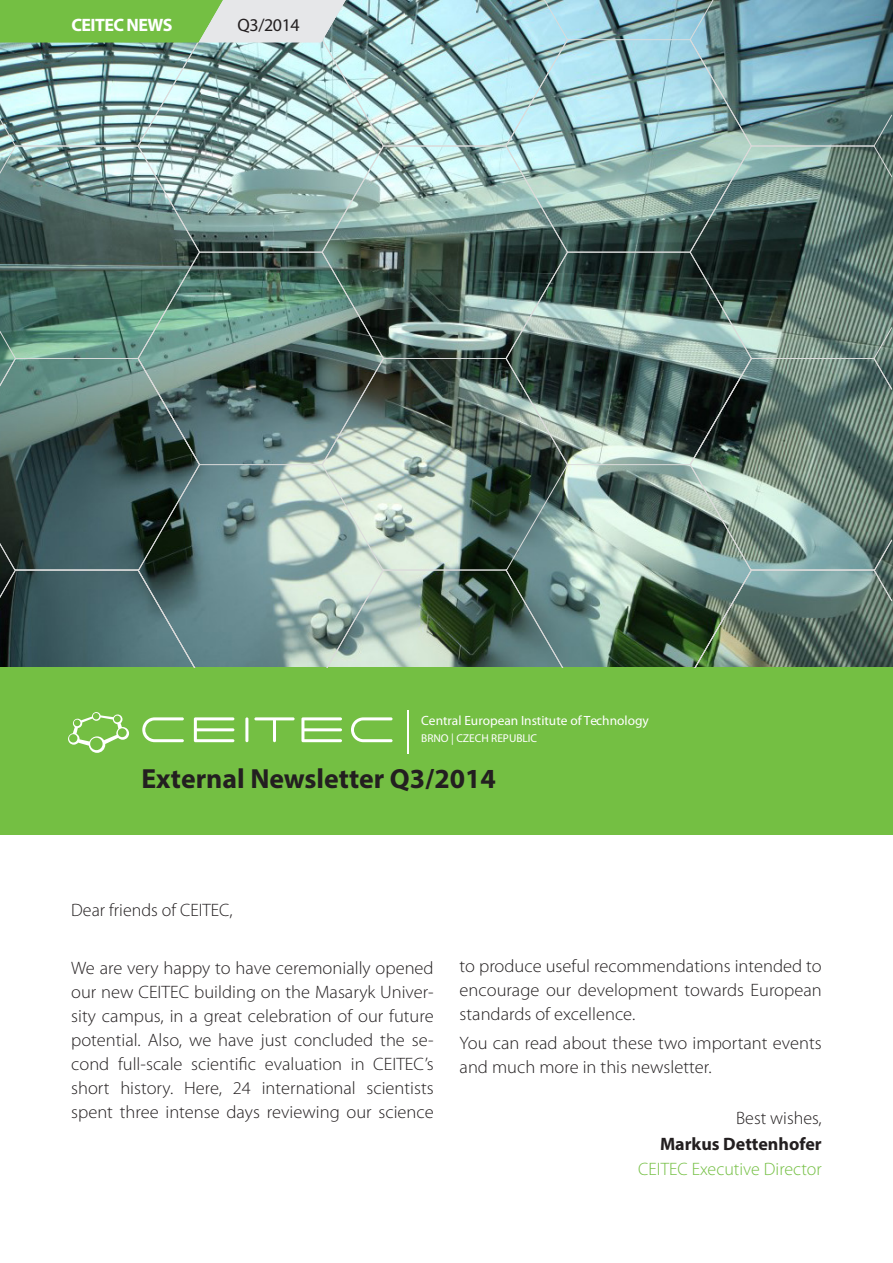
<style>
.page{position:relative;width:893px;height:1263px;background:#fff}
.page>*{position:absolute;margin:0;border:0;box-sizing:border-box;transform-origin:0 0}
.t1{font:700 27.75px "Myriad Pro";color:#231f20}
.t2{font:300 18px/24px "Myriad Pro";color:#231f20;text-align:justify}
.t3{font:300 18px "Myriad Pro";color:#74bf43}
.t4{font:700 18px "Myriad Pro";color:#231f20}
.t5{font:700 18px "Myriad Pro";letter-spacing:-.03em;color:#fff}
.t6{font:18px "Myriad Pro";letter-spacing:-.025em;color:#231f20}
.t7{font:13.35px "Myriad Pro";color:#fff}
.t8{font:11.4px "Myriad Pro";color:#fff}
</style>
<div class="page">
<div style="left:0;top:668px;width:893px;height:167px;background:#74bf43"></div>
<svg style="left:68px;top:712px;width:61px;height:41px"></svg>
<svg style="left:142px;top:717px;width:251px;height:25px"></svg>
<hr style="left:407px;top:710px;width:1px;height:43px;background:#fff">
<img style="left:0;top:0;width:892px;height:668px">
<p class="t5" style="left:71px;top:13px;width:103px">CEITEC NEWS</p>
<p class="t6" style="left:237px;top:13px;width:64px">Q3/2014</p>
<p class="t6" style="left:250px;top:13px;width:11px">2</p>
<p class="t7" style="left:421px;top:712px;width:229px">Central European Institute of Technology</p>
<p class="t8" style="left:421px;top:732px;width:118px">BRNO | CZECH REPUBLIC</p>
<h1 class="t1" style="left:141px;top:761px;width:356px">External Newsletter Q3/2014</h1>
<p class="t2" style="left:71px;top:898px;width:163px">Dear friends of CEITEC,</p>
<p class="t2" style="left:71px;top:956px;width:364px">We are very happy to have ceremonially opened our new CEITEC building on the Masaryk Univer&shy;sity campus, in a great celebration of our future potential. Also, we have just concluded the se&shy;cond full-scale scientific evaluation in CEITEC’s short history. Here, 24 international scientists spent three intense days reviewing our science</p>
<p class="t2" style="left:460px;top:954px;width:364px">to produce useful recommendations intended to encourage our development towards European standards of excellence.</p>
<p class="t2" style="left:460px;top:1031px;width:364px">You can read about these two important events and much more in this newsletter.</p>
<p class="t2" style="left:736px;top:1106px;width:87px">Best wishes,</p>
<p class="t4" style="left:660px;top:1132px;width:163px">Markus Dettenhofer</p>
<p class="t3" style="left:638px;top:1159px;width:185px">CEITEC Executive Director</p>
</div>
